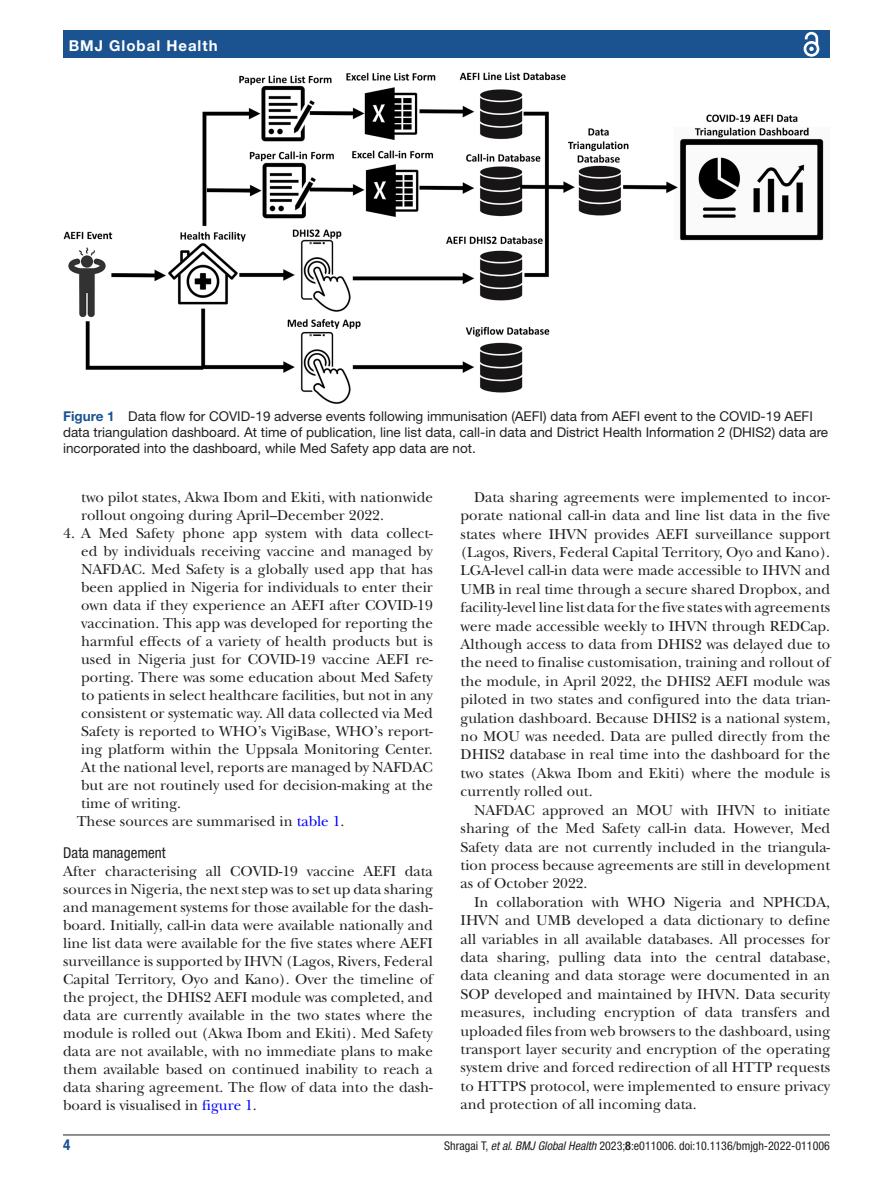
<style>
.page{position:relative;width:893px;height:1191px;background:#fff}
.page>*{position:absolute;margin:0;border:0;box-sizing:border-box;transform-origin:0 0}
.t1{font:15px/18.5px "New Baskerville";color:#231f20;text-align:justify}
.t2{font:700 15px "Helvetica Neue LT Std";letter-spacing:.065em;color:#fff}
.t3{font:condensed 15px "Helvetica Neue LT Std";color:#231f20}
.t4{font:700 condensed 15px "Helvetica Neue LT Std";color:#1b5391}
.t5{font:13.5px/16.2px "Helvetica Neue LT Std";color:#231f20}
.t6{font:condensed 12px "Helvetica Neue LT Std";color:#231f20}
.s1{font-weight:700;color:#1b5391}
.s2{color:#00f}
.s3{font-style:italic}
.s4{font-weight:700}
</style>
<div class="page">
<hr style="left:63px;top:1134px;width:767px;height:1px;background:#231f20">
<div style="left:63px;top:31px;width:767px;height:27px;background:#1b5391"></div>
<svg style="left:803px;top:31px;width:17px;height:26px"></svg>
<img style="left:63px;top:73px;width:761px;height:330px">
<p class="t2" style="left:69px;top:36px;width:150px">BMJ Global Health</p>
<p class="t5" style="left:63px;top:408px;width:767px"><span class="s1">Figure 1</span> Data flow for COVID-19 adverse events following immunisation (AEFI) data from AEFI event to the COVID-19 AEFI data triangulation dashboard. At time of publication, line list data, call-in data and District Health Information 2 (DHIS2) data are incorporated into the dashboard, while Med Safety app data are not.</p>
<p class="t1" style="left:81px;top:488px;width:353px">two pilot states, Akwa Ibom and Ekiti, with nationwide rollout ongoing during April–December 2022.</p>
<p class="t1" style="left:63px;top:524px;width:371px">4. A Med Safety phone app system with data collect-</p>
<p class="t1" style="left:81px;top:542px;width:353px">ed by individuals receiving vaccine and managed by</p>
<p class="t1" style="left:81px;top:560px;width:353px">NAFDAC. Med Safety is a globally used app that has</p>
<p class="t1" style="left:81px;top:578px;width:353px">been applied in Nigeria for individuals to enter their</p>
<p class="t1" style="left:81px;top:596px;width:353px">own data if they experience an AEFI after COVID-19</p>
<p class="t1" style="left:81px;top:614px;width:353px">vaccination. This app was developed for reporting the</p>
<p class="t1" style="left:81px;top:632px;width:353px">harmful effects of a variety of health products but is</p>
<p class="t1" style="left:81px;top:650px;width:353px">used in Nigeria just for COVID-19 vaccine AEFI re-</p>
<p class="t1" style="left:81px;top:668px;width:353px">porting. There was some education about Med Safety</p>
<p class="t1" style="left:81px;top:686px;width:353px">to patients in select healthcare facilities, but not in any</p>
<p class="t1" style="left:81px;top:704px;width:353px">consistent or systematic way. All data collected via Med</p>
<p class="t1" style="left:81px;top:722px;width:353px">Safety is reported to WHO’s VigiBase, WHO’s report-</p>
<p class="t1" style="left:81px;top:740px;width:353px">ing platform within the Uppsala Monitoring Center.</p>
<p class="t1" style="left:81px;top:758px;width:353px">At the national level, reports are managed by NAFDAC</p>
<p class="t1" style="left:81px;top:776px;width:353px">but are not routinely used for decision-making at the</p>
<p class="t1" style="left:81px;top:794px;width:101px">time of writing.</p>
<p class="t1" style="left:77px;top:812px;width:269px">These sources are summarised in <span class="s2">table 1</span>.</p>
<p class="t3" style="left:63px;top:843px;width:104px">Data management</p>
<p class="t1" style="left:63px;top:862px;width:371px;line-height:18px">After characterising all COVID-19 vaccine AEFI data sources in Nigeria, the next step was to set up data sharing and management systems for those available for the dash&shy;board. Initially, call-in data were available nationally and line list data were available for the five states where AEFI surveillance is supported by IHVN (Lagos, Rivers, Federal Capital Territory, Oyo and Kano). Over the timeline of the project, the DHIS2 AEFI module was completed, and data are currently available in the two states where the module is rolled out (Akwa Ibom and Ekiti). Med Safety data are not available, with no immediate plans to make them available based on continued inability to reach a data sharing agreement. The flow of data into the dash&shy;board is visualised in <span class="s2">figure 1</span>.</p>
<p class="t1" style="left:461px;top:488px;width:371px;text-indent:13px">Data sharing agreements were implemented to incor&shy;porate national call-in data and line list data in the five states where IHVN provides AEFI surveillance support (Lagos, Rivers, Federal Capital Territory, Oyo and Kano).<br>LGA-level call-in data were made accessible to IHVN and UMB in real time through a secure shared Dropbox, and facility-level line list data for the five states with agreements were made accessible weekly to IHVN through REDCap.<br>Although access to data from DHIS2 was delayed due to the need to finalise customisation, training and rollout of the module, in April 2022, the DHIS2 AEFI module was piloted in two states and configured into the data trian&shy;gulation dashboard. Because DHIS2 is a national system, no MOU was needed. Data are pulled directly from the DHIS2 database in real time into the dashboard for the two states (Akwa Ibom and Ekiti) where the module is currently rolled out.</p>
<p class="t1" style="left:461px;top:800px;width:371px;text-indent:14px">NAFDAC approved an MOU with IHVN to initiate sharing of the Med Safety call-in data. However, Med Safety data are not currently included in the triangula&shy;tion process because agreements are still in development as of October 2022.</p>
<p class="t1" style="left:461px;top:892px;width:371px;text-indent:14px">In collaboration with WHO Nigeria and NPHCDA, IHVN and UMB developed a data dictionary to define all variables in all available databases. All processes for data sharing, pulling data into the central database, data cleaning and data storage were documented in an SOP developed and maintained by IHVN. Data security measures, including encryption of data transfers and uploaded files from web browsers to the dashboard, using transport layer security and encryption of the operating system drive and forced redirection of all HTTP requests to HTTPS protocol, were implemented to ensure privacy and protection of all incoming data.</p>
<p class="t4" style="left:63px;top:1135px;width:9px">4</p>
<p class="t6" style="left:444px;top:1138px;width:387px">Shragai T, <span class="s3">et al</span>. <span class="s3">BMJ Global Health</span> 2023;<span class="s4">8</span>:e011006. doi:10.1136/bmjgh-2022-011006</p>
</div>
